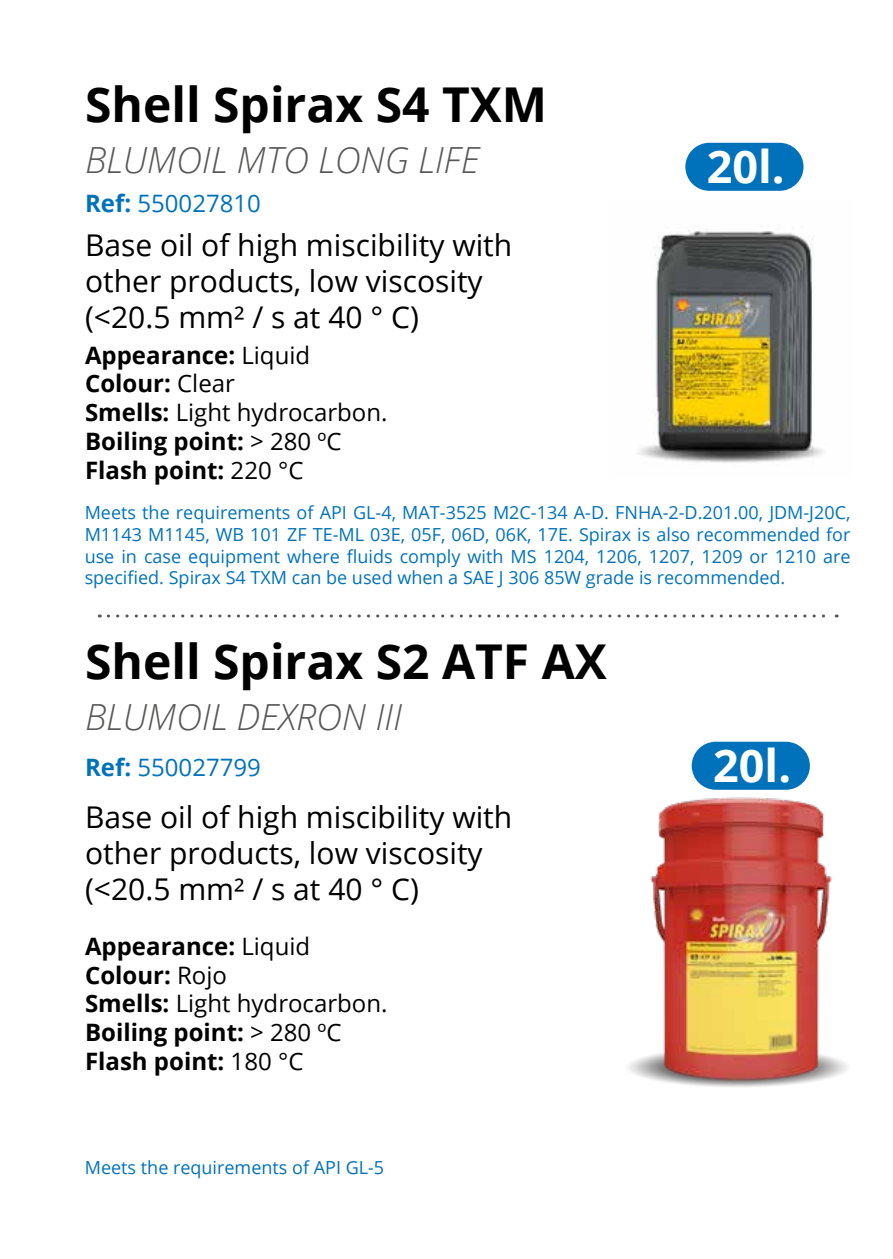
<style>
.page{position:relative;width:893px;height:1259px;background:#fff}
.page>*{position:absolute;margin:0;border:0;box-sizing:border-box;transform-origin:0 0}
.t1{font:700 48px "Open Sans";color:#000}
.t2{font:700 45px "Open Sans";color:#fff}
.t3{font:italic 300 36px "Open Sans";color:#575756}
.t4{font:30px/36px "Open Sans";color:#000}
.t5{font:700 24px/28.8px "Open Sans";color:#000}
.t6{font:24px "Open Sans";color:#0072bb}
.t7{font:18px/21.6px "Open Sans";color:#0072bb;text-align:justify}
.s1{font-weight:700}
.s2{font-weight:400}
</style>
<div class="page">
<img style="left:628px;top:797px;width:219px;height:290px">
<svg style="left:108px;top:614px;width:729px;height:3px"></svg>
<div style="left:685px;top:143px;width:118px;height:48px;background:#0072bb;border-radius:24px"></div>
<div style="left:692px;top:741px;width:118px;height:49px;background:#0072bb;border-radius:24px"></div>
<img style="left:638px;top:230px;width:186px;height:233px">
<h1 class="t1" style="left:85px;top:70px;width:463px">Shell Spirax S4 TXM</h1>
<h3 class="t3" style="left:85px;top:135px;width:396px">BLUMOIL MTO LONG LIFE</h3>
<h3 class="t6" style="left:85px;top:187px;width:177px"><span class="s1">Ref:</span> 550027810</h3>
<h3 class="t4" style="left:85px;top:227px;width:429px">Base oil of high miscibility with other products, low viscosity (&lt;20.5 mm² / s at 40 ° C)</h3>
<h3 class="t5" style="left:85px;top:340px;width:304px">Appearance: <span class="s2">Liquid<br></span>Colour: <span class="s2">Clear<br></span>Smells: <span class="s2">Light hydrocarbon.<br></span>Boiling point: <span class="s2">&gt; 280 ºC<br></span>Flash point: <span class="s2">220 °C</span></h3>
<h2 class="t2" style="left:707px;top:135px;width:79px">20l.</h2>
<p class="t7" style="left:85px;top:501px;width:767px">Meets the requirements of API GL-4, MAT-3525 M2C-134 A-D. FNHA-2-D.201.00, JDM-J20C, M1143 M1145, WB 101 ZF TE-ML 03E, 05F, 06D, 06K, 17E. Spirax is also recommended for use in case equipment where fluids comply with MS 1204, 1206, 1207, 1209 or 1210 are specified. Spirax S4 TXM can be used when a SAE J 306 85W grade is recommended.</p>
<h1 class="t1" style="left:85px;top:627px;width:523px">Shell Spirax S2 ATF AX</h1>
<h3 class="t3" style="left:85px;top:692px;width:318px">BLUMOIL DEXRON III</h3>
<h3 class="t6" style="left:85px;top:751px;width:177px"><span class="s1">Ref:</span> 550027799</h3>
<h3 class="t4" style="left:85px;top:798px;width:429px">Base oil of high miscibility with other products, low viscosity (&lt;20.5 mm² / s at 40 ° C)</h3>
<h3 class="t5" style="left:85px;top:931px;width:304px">Appearance: <span class="s2">Liquid<br></span>Colour: <span class="s2">Rojo<br></span>Smells: <span class="s2">Light hydrocarbon.<br></span>Boiling point: <span class="s2">&gt; 280 ºC<br></span>Flash point: <span class="s2">180 °C</span></h3>
<p class="t7" style="left:85px;top:1156px;width:301px">Meets the requirements of API GL-5</p>
<h2 class="t2" style="left:713px;top:733px;width:79px">20l.</h2>
</div>
